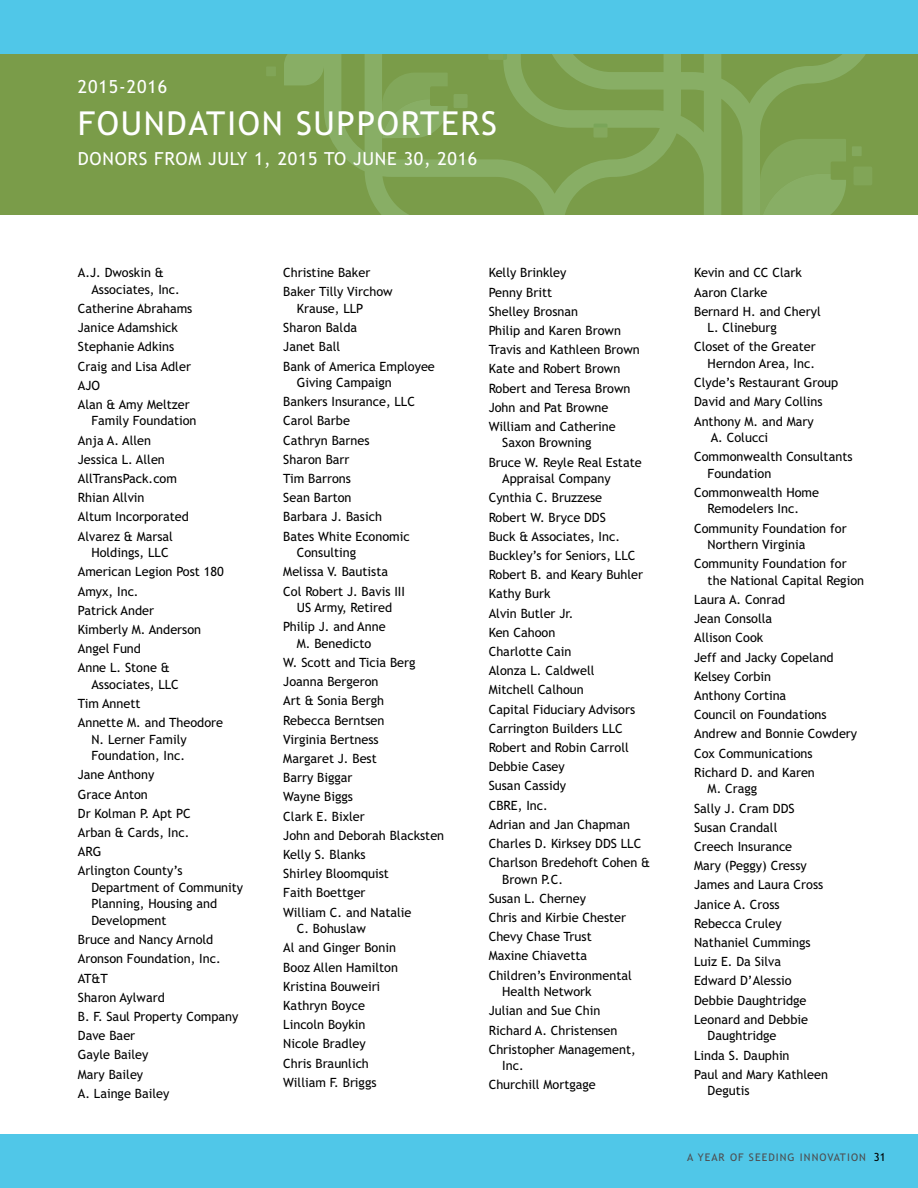
<style>
.page{position:relative;width:918px;height:1188px;background:#fff}
.page>*{position:absolute;margin:0;border:0;box-sizing:border-box;transform-origin:0 0}
.t1{font:33px "Trebuchet";letter-spacing:.05em;color:#fff}
.t2{font:18px "Trebuchet";letter-spacing:.04em;color:#fff}
.t3{font:12.75px/19.2px "Trebuchet";color:#000}
.t4{font:10.5px "Trebuchet";letter-spacing:.1em;color:#4d4d4f}
.s1{font-size:11.25px;color:#000}
</style>
<div class="page">
<div style="left:0;top:1134px;width:918px;height:54px;background:#50c7e8"></div>
<div style="left:0;top:46px;width:918px;height:169px;background:#7a9c49"></div>
<svg style="left:284px;top:54px;width:588px;height:161px"></svg>
<div style="left:454px;top:94px;width:14px;height:14px;background:#84a85d"></div>
<div style="left:852px;top:146px;width:10px;height:10px;background:#84a85d"></div>
<svg style="left:594px;top:124px;width:14px;height:14px"></svg>
<div style="left:853px;top:167px;width:19px;height:18px;background:#81a557;border-radius:2px"></div>
<div style="left:266px;top:66px;width:10px;height:10px;background:#81a557"></div>
<svg style="left:488px;top:54px;width:19px;height:6px"></svg>
<div style="left:0;top:0;width:918px;height:54px;background:#50c7e8"></div>
<h2 class="t2" style="left:78px;top:76px;width:91px">2015-2016</h2>
<h1 class="t1" style="left:78px;top:104px;width:421px">FOUNDATION SUPPORTERS</h1>
<h2 class="t2" style="left:78px;top:148px;width:401px">DONORS FROM JULY 1, 2015 TO JUNE 30, 2016</h2>
<p class="t3" style="left:91px;top:264px;width:90px;line-height:16.5px;text-indent:-14px">A.J. Dwoskin &amp;<br>Associates, Inc.</p>
<p class="t3" style="left:78px;top:299px;width:116px">Catherine Abrahams<br>Janice Adamshick<br>Stephanie Adkins<br>Craig and Lisa Adler<br>AJO<br>Alan &amp; Amy Meltzer</p>
<p class="t3" style="left:78px;top:411px;width:120px;text-indent:14px">Family Foundation<br>Anja A. Allen<br>Jessica L. Allen<br>AllTransPack.com<br>Rhian Allvin<br>Altum Incorporated<br>Alvarez &amp; Marsal</p>
<p class="t3" style="left:78px;top:543px;width:147px;text-indent:14px">Holdings, LLC<br>American Legion Post 180<br>Amyx, Inc.<br>Patrick Ander<br>Kimberly M. Anderson<br>Angel Fund<br>Anne L. Stone &amp;</p>
<p class="t3" style="left:78px;top:675px;width:147px;text-indent:14px">Associates, LLC<br>Tim Annett<br>Annette M. and Theodore</p>
<p class="t3" style="left:91px;top:731px;width:97px;line-height:16.5px">N. Lerner Family<br>Foundation, Inc.</p>
<p class="t3" style="left:78px;top:765px;width:114px">Jane Anthony<br>Grace Anton<br>Dr Kolman P. Apt PC<br>Arban &amp; Cards, Inc.<br>ARG<br>Arlington County’s</p>
<p class="t3" style="left:91px;top:879px;width:153px;line-height:16.5px">Department of Community<br>Planning, Housing and<br>Development</p>
<p class="t3" style="left:78px;top:930px;width:162px">Bruce and Nancy Arnold<br>Aronson Foundation, Inc.<br>AT&amp;T<br>Sharon Aylward<br>B. F. Saul Property Company<br>Dave Baer<br>Gayle Bailey<br>Mary Bailey<br>A. Lainge Bailey</p>
<p class="t3" style="left:283px;top:263px;width:111px">Christine Baker<br>Baker Tilly Virchow</p>
<p class="t3" style="left:283px;top:299px;width:153px;text-indent:14px">Krause, LLP<br>Sharon Balda<br>Janet Ball<br>Bank of America Employee</p>
<p class="t3" style="left:283px;top:373px;width:133px;text-indent:14px">Giving Campaign<br>Bankers Insurance, LLC<br>Carol Barbe<br>Cathryn Barnes<br>Sharon Barr<br>Tim Barrons<br>Sean Barton<br>Barbara J. Basich<br>Bates White Economic</p>
<p class="t3" style="left:283px;top:543px;width:123px;text-indent:14px">Consulting<br>Melissa V. Bautista<br>Col Robert J. Bavis III</p>
<p class="t3" style="left:283px;top:598px;width:110px;text-indent:14px">US Army, Retired<br>Philip J. and Anne</p>
<p class="t3" style="left:283px;top:634px;width:162px;text-indent:14px">M. Benedicto<br>W. Scott and Ticia Berg<br>Joanna Bergeron<br>Art &amp; Sonia Bergh<br>Rebecca Berntsen<br>Virginia Bertness<br>Margaret J. Best<br>Barry Biggar<br>Wayne Biggs<br>Clark E. Bixler<br>John and Deborah Blacksten<br>Kelly S. Blanks<br>Shirley Bloomquist<br>Faith Boettger<br>William C. and Natalie</p>
<p class="t3" style="left:283px;top:919px;width:116px;text-indent:14px">C. Bohuslaw<br>Al and Ginger Bonin<br>Booz Allen Hamilton<br>Kristina Bouweiri<br>Kathryn Boyce<br>Lincoln Boykin<br>Nicole Bradley<br>Chris Braunlich<br>William F. Briggs</p>
<p class="t3" style="left:489px;top:263px;width:153px">Kelly Brinkley<br>Penny Britt<br>Shelley Brosnan<br>Philip and Karen Brown<br>Travis and Kathleen Brown<br>Kate and Robert Brown<br>Robert and Teresa Brown<br>John and Pat Browne<br>William and Catherine</p>
<p class="t3" style="left:489px;top:433px;width:154px;text-indent:14px">Saxon Browning<br>Bruce W. Reyle Real Estate</p>
<p class="t3" style="left:489px;top:469px;width:163px;text-indent:14px">Appraisal Company<br>Cynthia C. Bruzzese<br>Robert W. Bryce DDS<br>Buck &amp; Associates, Inc.<br>Buckley’s for Seniors, LLC<br>Robert B. and Keary Buhler<br>Kathy Burk<br>Alvin Butler Jr.<br>Ken Cahoon<br>Charlotte Cain<br>Alonza L. Caldwell<br>Mitchell Calhoun<br>Capital Fiduciary Advisors<br>Carrington Builders LLC<br>Robert and Robin Carroll<br>Debbie Casey<br>Susan Cassidy<br>CBRE, Inc.<br>Adrian and Jan Chapman<br>Charles D. Kirksey DDS LLC<br>Charlson Bredehoft Cohen &amp;</p>
<p class="t3" style="left:489px;top:869px;width:145px;text-indent:14px">Brown P.C.<br>Susan L. Cherney<br>Chris and Kirbie Chester<br>Chevy Chase Trust<br>Maxine Chiavetta<br>Children’s Environmental</p>
<p class="t3" style="left:489px;top:982px;width:149px;text-indent:14px">Health Network<br>Julian and Sue Chin<br>Richard A. Christensen<br>Christopher Management,</p>
<p class="t3" style="left:489px;top:1056px;width:109px;text-indent:14px">Inc.<br>Churchill Mortgage</p>
<p class="t3" style="left:694px;top:263px;width:128px">Kevin and CC Clark<br>Aaron Clarke<br>Bernard H. and Cheryl</p>
<p class="t3" style="left:694px;top:318px;width:123px;text-indent:14px">L. Clineburg<br>Closet of the Greater</p>
<p class="t3" style="left:694px;top:354px;width:146px;text-indent:14px">Herndon Area, Inc.<br>Clyde’s Restaurant Group<br>David and Mary Collins<br>Anthony M. and Mary</p>
<p class="t3" style="left:694px;top:428px;width:160px;text-indent:17px">A. Colucci<br>Commonwealth Consultants</p>
<p class="t3" style="left:694px;top:464px;width:126px;text-indent:14px">Foundation<br>Commonwealth Home</p>
<p class="t3" style="left:694px;top:499px;width:154px;text-indent:14px">Remodelers Inc.<br>Community Foundation for</p>
<p class="t3" style="left:694px;top:535px;width:154px;text-indent:14px">Northern Virginia<br>Community Foundation for</p>
<p class="t3" style="left:694px;top:571px;width:171px;text-indent:14px">the National Capital Region<br>Laura A. Conrad<br>Jean Consolla<br>Allison Cook<br>Jeff and Jacky Copeland<br>Kelsey Corbin<br>Anthony Cortina<br>Council on Foundations<br>Andrew and Bonnie Cowdery<br>Cox Communications<br>Richard D. and Karen</p>
<p class="t3" style="left:694px;top:779px;width:131px;text-indent:14px">M. Cragg<br>Sally J. Cram DDS<br>Susan Crandall<br>Creech Insurance<br>Mary (Peggy) Cressy<br>James and Laura Cross<br>Janice A. Cross<br>Rebecca Cruley<br>Nathaniel Cummings<br>Luiz E. Da Silva<br>Edward D’Alessio<br>Debbie Daughtridge<br>Leonard and Debbie</p>
<p class="t3" style="left:694px;top:1026px;width:135px;text-indent:14px">Daughtridge<br>Linda S. Dauphin<br>Paul and Mary Kathleen</p>
<p class="t3" style="left:708px;top:1081px;width:43px">Degutis</p>
<p class="t4" style="left:687px;top:1151px;width:200px">A YEAR OF SEEDING INNOVATION <span class="s1">31</span></p>
</div>
